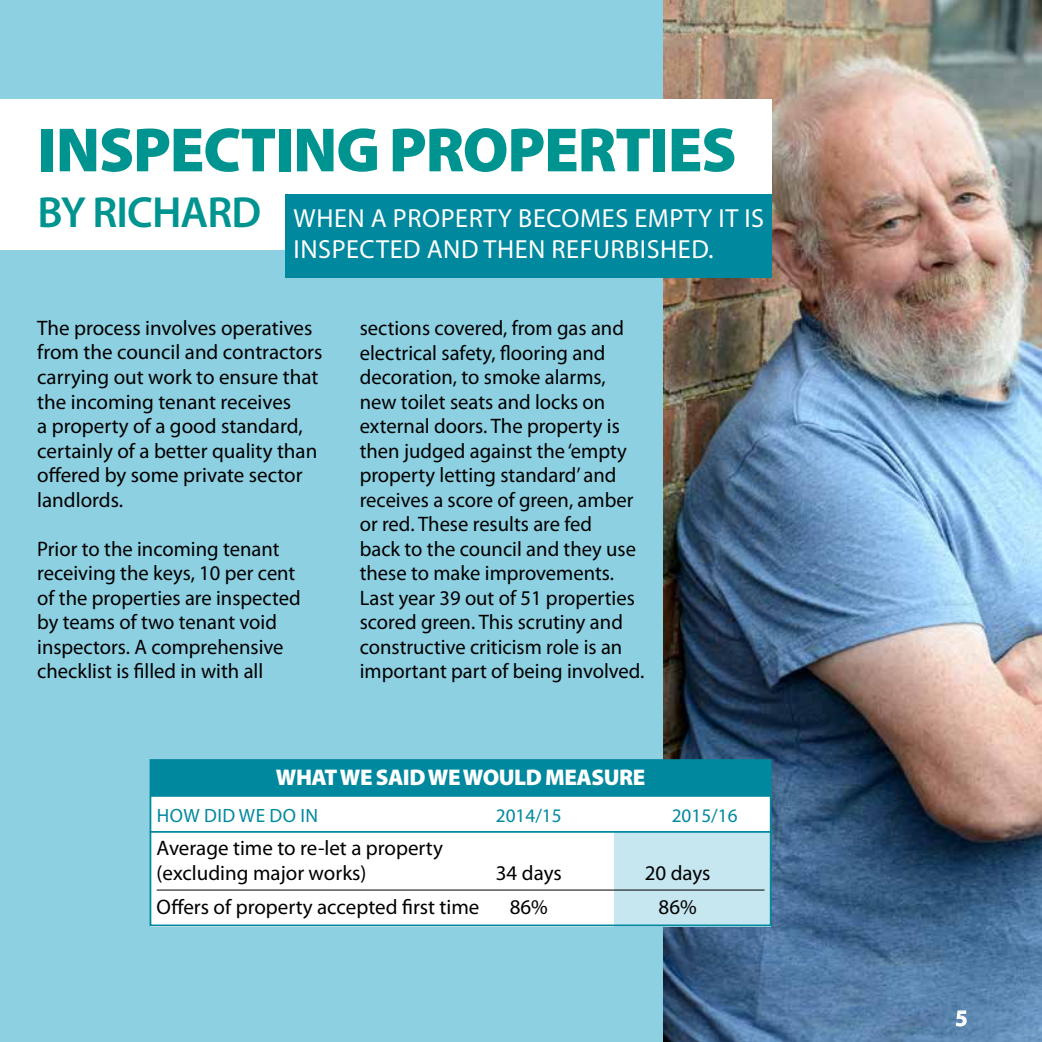
<style>
.page{position:relative;width:1042px;height:1042px;background:#fff}
.page>*{position:absolute;margin:0;border:0;box-sizing:border-box;transform-origin:0 0}
.t1{font:900 63px "Myriad Pro";letter-spacing:-.02em;color:#009490}
.t2{font:26.25px/31.5px "Myriad Pro";letter-spacing:.02em;color:#fff}
.t3{font:900 22.75px "Myriad Pro";letter-spacing:-.02em;color:#fff}
.t4{font:600 22.75px "Myriad Pro";color:#fff}
.t5{font:21px/24.5px "Myriad Pro";color:#000}
.t6{font:19.25px "Myriad Pro";color:#00889e}
.t7{font:19.25px "Myriad Pro";letter-spacing:.02em;color:#00889e}
.s1{font-weight:600;font-size:43.75px;color:#009490}
</style>
<div class="page">
<div style="left:0;top:0;width:771px;height:1042px;background:#8cd0e1"></div>
<img style="left:663px;top:0;width:379px;height:1042px">
<div style="left:150px;top:760px;width:621px;height:166px;background:#fff"></div>
<div style="left:150px;top:760px;width:621px;height:36px;background:#00889e"></div>
<div style="left:614px;top:832px;width:157px;height:94px;background:#c6e6f0"></div>
<div style="left:150px;top:759px;width:621px;height:167px;border:2px solid #00889e"></div>
<hr style="left:157px;top:889px;width:607px;height:1px;background:#000">
<hr style="left:150px;top:831px;width:621px;height:2px;background:#00889e">
<hr style="left:150px;top:795px;width:621px;height:2px;background:#00889e">
<div style="left:0;top:99px;width:771px;height:150px;background:#fff"></div>
<div style="left:285px;top:194px;width:486px;height:84px;background:#00889e"></div>
<svg style="left:955px;top:1010px;width:12px;height:17px"></svg>
<h1 class="t1" style="left:38px;top:114px;width:700px">INSPECTING PROPERTIES</h1>
<p class="t2" style="left:294px;top:202px;width:472px;text-indent:-256px"><span class="s1">BY RICHARD</span> WHEN A PROPERTY BECOMES EMPTY IT IS<br>INSPECTED AND THEN REFURBISHED.</p>
<p class="t5" style="left:37px;top:315px;width:287px">The process involves operatives from the council and contractors carrying out work to ensure that the incoming tenant receives<br>a property of a good standard, certainly of a better quality than offered by some private sector landlords.</p>
<p class="t5" style="left:37px;top:536px;width:265px">Prior to the incoming tenant receiving the keys, 10 per cent of the properties are inspected by teams of two tenant void inspectors. A comprehensive checklist is filled in with all</p>
<p class="t5" style="left:360px;top:315px;width:286px">sections covered, from gas and electrical safety, flooring and decoration, to smoke alarms, new toilet seats and locks on external doors. The property is then judged against the ‘empty property letting standard’ and receives a score of green, amber or red. These results are fed<br>back to the council and they use these to make improvements.<br>Last year 39 out of 51 properties scored green. This scrutiny and constructive criticism role is an important part of being involved.</p>
<p class="t3" style="left:276px;top:764px;width:371px">WHAT WE SAID WE WOULD MEASURE</p>
<p class="t7" style="left:157px;top:804px;width:163px">HOW DID WE DO IN</p>
<p class="t6" style="left:496px;top:804px;width:67px">2014/15</p>
<p class="t6" style="left:672px;top:804px;width:67px">2015/16</p>
<p class="t5" style="left:157px;top:835px;width:288px">Average time to re-let a property (excluding major works)</p>
<p class="t5" style="left:496px;top:860px;width:67px">34 days</p>
<p class="t5" style="left:645px;top:860px;width:67px">20 days</p>
<p class="t5" style="left:157px;top:894px;width:324px">Offers of property accepted first time</p>
<p class="t5" style="left:510px;top:894px;width:40px">86%</p>
<p class="t5" style="left:658px;top:894px;width:40px">86%</p>
<p class="t4" style="left:955px;top:1003px;width:14px">5</p>
</div>
